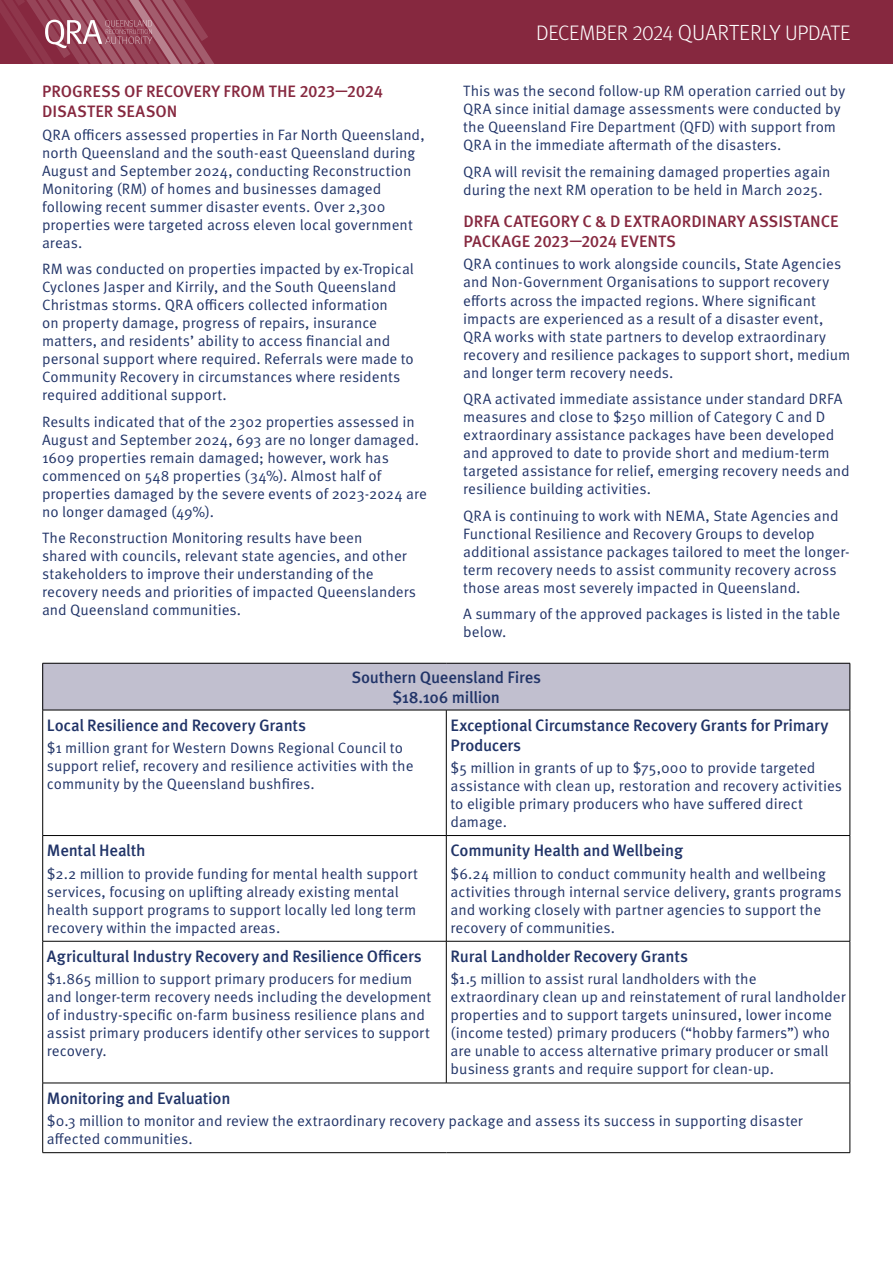
<style>
.page{position:relative;width:893px;height:1263px;background:#fff}
.page>*{position:absolute;margin:0;border:0;box-sizing:border-box;transform-origin:0 0}
.t1{font:300 21px "Meta Pro";letter-spacing:-.015em;color:#fff}
.Intro_Para_table{font:500 16.5px/19.8px "Meta Pro";letter-spacing:-.015em;color:#213468;text-align:center}
.H4_-_Med_Maroon_Headers{font:500 16.5px/19.8px "Meta Pro";color:#86283f}
.BODY_Text_Blue{font:15px/18px "Meta Pro Norm";color:#213468}
.Intro_Para_table-2{font:15px/18px "Meta Pro Norm";color:#213468}
.s1{font-size:21.9px}
</style>
<div class="page">
<div style="left:0;top:0;width:893px;height:64px;background:#86283f"></div>
<svg style="left:0;top:0;width:214px;height:64px"></svg>
<div style="left:43px;top:663px;width:807px;height:47px;background:#c1bfcf"></div>
<hr style="left:43px;top:663px;width:403px;height:1px;background:#000">
<hr style="left:42px;top:663px;width:1px;height:47px;background:#000">
<hr style="left:446px;top:663px;width:404px;height:1px;background:#000">
<hr style="left:850px;top:663px;width:1px;height:47px;background:#000">
<hr style="left:43px;top:710px;width:403px;height:1px;background:#000">
<hr style="left:42px;top:710px;width:1px;height:125px;background:#000">
<hr style="left:446px;top:710px;width:404px;height:1px;background:#000">
<hr style="left:446px;top:710px;width:1px;height:125px;background:#000">
<hr style="left:850px;top:710px;width:1px;height:125px;background:#000">
<hr style="left:43px;top:835px;width:403px;height:1px;background:#000">
<hr style="left:42px;top:836px;width:1px;height:105px;background:#000">
<hr style="left:446px;top:835px;width:404px;height:1px;background:#000">
<hr style="left:446px;top:836px;width:1px;height:105px;background:#000">
<hr style="left:850px;top:836px;width:1px;height:105px;background:#000">
<hr style="left:43px;top:941px;width:403px;height:1px;background:#000">
<hr style="left:42px;top:941px;width:1px;height:142px;background:#000">
<hr style="left:446px;top:941px;width:404px;height:1px;background:#000">
<hr style="left:446px;top:941px;width:1px;height:142px;background:#000">
<hr style="left:850px;top:941px;width:1px;height:142px;background:#000">
<hr style="left:43px;top:1083px;width:403px;height:1px;background:#000">
<hr style="left:42px;top:1083px;width:1px;height:69px;background:#000">
<hr style="left:446px;top:1083px;width:404px;height:1px;background:#000">
<hr style="left:850px;top:1083px;width:1px;height:69px;background:#000">
<hr style="left:43px;top:1152px;width:403px;height:1px;background:#000">
<hr style="left:446px;top:1152px;width:404px;height:1px;background:#000">
<h1 class="t1" style="left:536px;top:18px;width:316px">DECEMBER 2024 <span class="s1">QUARTERLY</span> UPDATE</h1>
<p class="BODY_Text_Blue" style="left:463px;top:81px;width:384px">This was the second follow-up RM operation carried out by QRA since initial damage assessments were conducted by the Queensland Fire Department (QFD) with support from QRA in the immediate aftermath of the disasters.</p>
<p class="BODY_Text_Blue" style="left:463px;top:162px;width:369px">QRA will revisit the remaining damaged properties again during the next RM operation to be held in March 2025.</p>
<p class="H4_-_Med_Maroon_Headers" style="left:463px;top:211px;width:377px">DRFA CATEGORY C &amp; D EXTRAORDINARY ASSISTANCE<br>PACKAGE 2023—2024 EVENTS</p>
<p class="BODY_Text_Blue" style="left:463px;top:254px;width:389px">QRA continues to work alongside councils, State Agencies and Non-Government Organisations to support recovery efforts across the impacted regions. Where significant impacts are experienced as a result of a disaster event, QRA works with state partners to develop extraordinary recovery and resilience packages to support short, medium and longer term recovery needs.</p>
<p class="BODY_Text_Blue" style="left:463px;top:389px;width:388px">QRA activated immediate assistance under standard DRFA measures and close to $250 million of Category C and D extraordinary assistance packages have been developed and approved to date to provide short and medium-term targeted assistance for relief, emerging recovery needs and resilience building activities.</p>
<p class="BODY_Text_Blue" style="left:463px;top:505px;width:388px">QRA is continuing to work with NEMA, State Agencies and Functional Resilience and Recovery Groups to develop additional assistance packages tailored to meet the longer&shy;term recovery needs to assist community recovery across those areas most severely impacted in Queensland.</p>
<p class="BODY_Text_Blue" style="left:463px;top:604px;width:378px">A summary of the approved packages is listed in the table below.</p>
<p class="Intro_Para_table" style="left:351px;top:666px;width:191px">Southern Queensland Fires $18.106 million</p>
<p class="H4_-_Med_Maroon_Headers" style="left:42px;top:81px;width:342px">PROGRESS OF RECOVERY FROM THE 2023—2024<br>DISASTER SEASON</p>
<p class="BODY_Text_Blue" style="left:42px;top:124px;width:384px">QRA officers assessed properties in Far North Queensland, north Queensland and the south-east Queensland during August and September 2024, conducting Reconstruction Monitoring (RM) of homes and businesses damaged following recent summer disaster events. Over 2,300 properties were targeted across eleven local government areas.</p>
<p class="BODY_Text_Blue" style="left:42px;top:259px;width:373px">RM was conducted on properties impacted by ex-Tropical Cyclones Jasper and Kirrily, and the South Queensland Christmas storms. QRA officers collected information<br>on property damage, progress of repairs, insurance matters, and residents’ ability to access financial and personal support where required. Referrals were made to Community Recovery in circumstances where residents required additional support.</p>
<p class="BODY_Text_Blue" style="left:42px;top:411px;width:386px">Results indicated that of the 2302 properties assessed in August and September 2024, 693 are no longer damaged.<br>1609 properties remain damaged; however, work has commenced on 548 properties (34%). Almost half of properties damaged by the severe events of 2023-2024 are no longer damaged (49%).</p>
<p class="BODY_Text_Blue" style="left:42px;top:528px;width:376px">The Reconstruction Monitoring results have been<br>shared with councils, relevant state agencies, and other stakeholders to improve their understanding of the recovery needs and priorities of impacted Queenslanders and Queensland communities.</p>
<p class="Intro_Para_table" style="left:47px;top:714px;width:261px">Local Resilience and Recovery Grants</p>
<p class="Intro_Para_table-2" style="left:47px;top:738px;width:368px">$1 million grant for Western Downs Regional Council to support relief, recovery and resilience activities with the community by the Queensland bushfires.</p>
<p class="Intro_Para_table" style="left:47px;top:840px;width:100px">Mental Health</p>
<p class="BODY_Text_Blue" style="left:47px;top:863px;width:372px">$2.2 million to provide funding for mental health support services, focusing on uplifting already existing mental health support programs to support locally led long term recovery within the impacted areas.</p>
<p class="Intro_Para_table" style="left:47px;top:945px;width:376px">Agricultural Industry Recovery and Resilience Officers</p>
<p class="BODY_Text_Blue" style="left:47px;top:969px;width:386px">$1.865 million to support primary producers for medium and longer-term recovery needs including the development of industry-specific on-farm business resilience plans and assist primary producers identify other services to support recovery.</p>
<p class="Intro_Para_table" style="left:451px;top:714px;width:380px;text-align:left">Exceptional Circumstance Recovery Grants for Primary<br>Producers</p>
<p class="BODY_Text_Blue" style="left:451px;top:758px;width:393px">$5 million in grants of up to $75,000 to provide targeted assistance with clean up, restoration and recovery activities to eligible primary producers who have suffered direct damage.</p>
<p class="Intro_Para_table" style="left:451px;top:840px;width:234px">Community Health and Wellbeing</p>
<p class="BODY_Text_Blue" style="left:451px;top:863px;width:393px">$6.24 million to conduct community health and wellbeing activities through internal service delivery, grants programs and working closely with partner agencies to support the recovery of communities.</p>
<p class="Intro_Para_table" style="left:451px;top:945px;width:239px">Rural Landholder Recovery Grants</p>
<p class="BODY_Text_Blue" style="left:451px;top:969px;width:397px">$1.5 million to assist rural landholders with the extraordinary clean up and reinstatement of rural landholder properties and to support targets uninsured, lower income (income tested) primary producers (“hobby farmers”) who are unable to access alternative primary producer or small business grants and require support for clean-up.</p>
<p class="Intro_Para_table" style="left:47px;top:1087px;width:185px">Monitoring and Evaluation</p>
<p class="BODY_Text_Blue" style="left:47px;top:1111px;width:757px">$0.3 million to monitor and review the extraordinary recovery package and assess its success in supporting disaster affected communities.</p>
</div>
